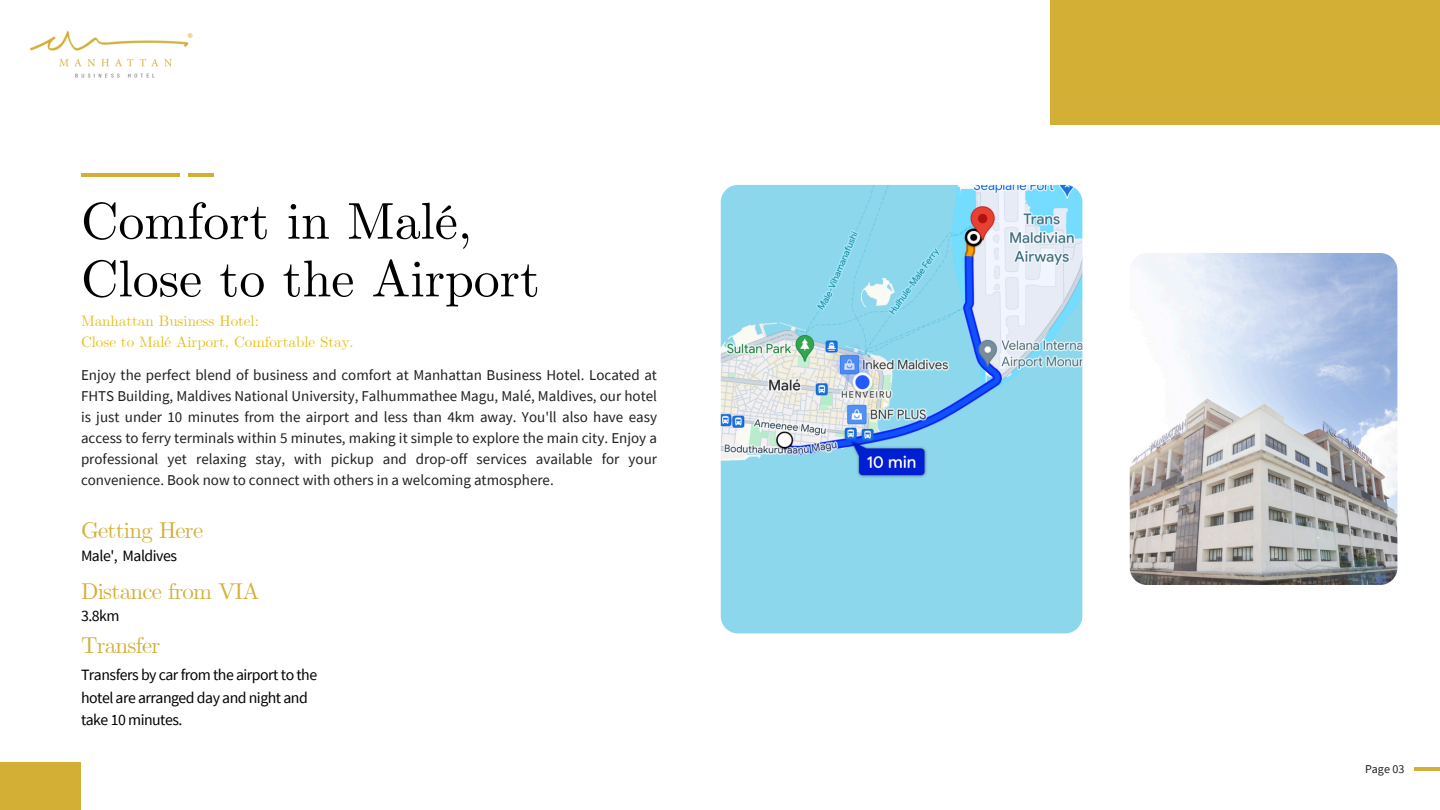
<style>
.page{position:relative;width:1440px;height:810px;background:#fff}
.page>*{position:absolute;margin:0;border:0;box-sizing:border-box;transform-origin:0 0}
.t1{font:51.9px/57.7px "CMU Serif";color:#000}
.t2{font:22.8px "CMU Serif";letter-spacing:-.03em;color:#d4af36}
.t3{font:15.8px/22.5px "Source Sans Pro";letter-spacing:-.03em;color:#000}
.t4{font:15px/21px "Source Sans Pro";color:#201e1e;text-align:justify}
.t5{font:15px/21px "CMU Serif";color:#e4bf15}
.t6{font:12px "Source Sans Pro";color:#201e1e}
</style>
<div class="page">
<hr style="left:1414px;top:768px;width:26px;height:3px;background:#d4af36">
<hr style="left:81px;top:173px;width:98px;height:4px;background:#d4af36">
<hr style="left:188px;top:173px;width:26px;height:4px;background:#d4af36">
<div style="left:1050px;top:0;width:390px;height:125px;background:#d4af36"></div>
<div style="left:0;top:762px;width:81px;height:48px;background:#d4af36"></div>
<img style="left:30px;top:31px;width:162px;height:47px">
<img style="left:721px;top:185px;width:361px;height:448px">
<img style="left:1130px;top:253px;width:267px;height:332px;border-radius:17px">
<h4 class="t1" style="left:81px;top:195px;width:460px">Comfort in Malé,<br>Close to the Airport</h4>
<h4 class="t5" style="left:81px;top:311px;width:274px">Manhattan Business Hotel:<br>Close to Malé Airport, Comfortable Stay.</h4>
<h2 class="t4" style="left:81px;top:364px;width:578px">Enjoy the perfect blend of business and comfort at Manhattan Business Hotel. Located at FHTS Building, Maldives National University, Falhummathee Magu, Malé, Maldives, our hotel is just under 10 minutes from the airport and less than 4km away. You'll also have easy access to ferry terminals within 5 minutes, making it simple to explore the main city. Enjoy a professional yet relaxing stay, with pickup and drop-off services available for your convenience. Book now to connect with others in a welcoming atmosphere.</h2>
<h2 class="t2" style="left:81px;top:517px;width:124px">Getting Here</h2>
<h4 class="t2" style="left:81px;top:578px;width:180px">Distance from VIA</h4>
<p class="t3" style="left:81px;top:604px;width:40px">3.8km</p>
<p class="t2" style="left:81px;top:632px;width:81px">Transfer</p>
<p class="t3" style="left:81px;top:663px;width:238px">Transfers by car from the airport to the hotel are arranged day and night and take 10 minutes.</p>
<h4 class="t3" style="left:81px;top:544px;width:98px">Male', Maldives</h4>
<h2 class="t6" style="left:1365px;top:761px;width:41px">Page 03</h2>
</div>
